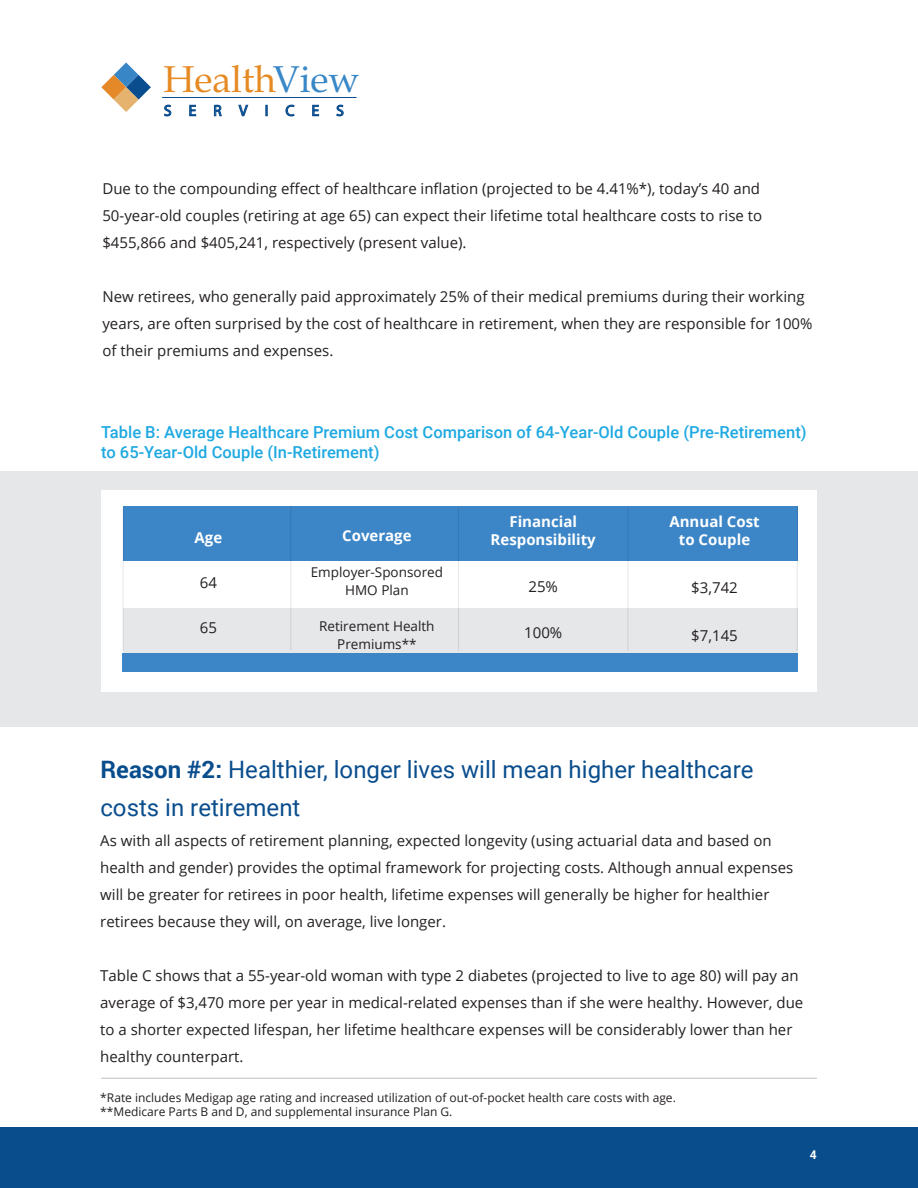
<style>
.page{position:relative;width:918px;height:1188px;background:#fff}
.page>*{position:absolute;margin:0;border:0;box-sizing:border-box;transform-origin:0 0}
.t1{font:37.35px "Book Antiqua";color:#e68a23}
.t2{font:24px/37.5px "Roboto";color:#094d8d}
.t3{font:500 16.5px/19.8px "Roboto";color:#1fa9e1}
.t4{font:200 15.6px "Avenir Next";letter-spacing:1.095em;color:#0a4d8e}
.t5{font:15px/27px "Open Sans";color:#231f20}
.t6{font:700 15px "Open Sans";color:#fff}
.t7{font:13.5px/18px "Open Sans";color:#231f20;text-align:center}
.t8{font:12px "Open Sans";color:#231f20}
.t9{font:700 12px "Roboto";color:#fff}
.s1{color:#3887c7}
.s2{font-weight:700}
</style>
<div class="page">
<svg style="left:101px;top:62px;width:50px;height:50px"></svg>
<hr style="left:162px;top:97px;width:194px;height:1px;background:#0a4d8e">
<svg style="left:164px;top:105px;width:7px;height:11px"></svg>
<svg style="left:189px;top:105px;width:7px;height:11px"></svg>
<svg style="left:214px;top:105px;width:8px;height:11px"></svg>
<svg style="left:239px;top:105px;width:9px;height:12px"></svg>
<svg style="left:286px;top:105px;width:8px;height:11px"></svg>
<svg style="left:312px;top:105px;width:7px;height:11px"></svg>
<svg style="left:336px;top:105px;width:8px;height:11px"></svg>
<div style="left:0;top:1127px;width:918px;height:61px;background:#094d8d"></div>
<div style="left:0;top:471px;width:918px;height:255px;background:#e6e7e9"></div>
<div style="left:101px;top:490px;width:716px;height:202px;background:#fff"></div>
<div style="left:123px;top:506px;width:675px;height:54px;background:#3c86c7"></div>
<div style="left:123px;top:608px;width:675px;height:48px;background:#e6e7e9"></div>
<hr style="left:123px;top:507px;width:1px;height:144px;background:#e6e7e9">
<hr style="left:458px;top:507px;width:1px;height:144px;background:#e6e7e9">
<hr style="left:290px;top:506px;width:1px;height:144px;background:#e6e7e9">
<hr style="left:797px;top:507px;width:1px;height:144px;background:#e6e7e9">
<hr style="left:628px;top:507px;width:1px;height:144px;background:#e6e7e9">
<div style="left:122px;top:654px;width:676px;height:18px;background:#3c86c7"></div>
<hr style="left:101px;top:1078px;width:716px;height:1px;background:#bcbdc0">
<h1 class="t1" style="left:163px;top:53px;width:198px">Health<span class="s1">View</span></h1>
<p class="t4" style="left:164px;top:101px;width:181px">SERVICES</p>
<p class="t5" style="left:102px;top:175px;width:661px">Due to the compounding effect of healthcare inflation (projected to be 4.41%*), today’s 40 and<br>50-year-old couples (retiring at age 65) can expect their lifetime total healthcare costs to rise to $455,866 and $405,241, respectively (present value).</p>
<p class="t5" style="left:102px;top:283px;width:712px">New retirees, who generally paid approximately 25% of their medical premiums during their working years, are often surprised by the cost of healthcare in retirement, when they are responsible for 100% of their premiums and expenses.</p>
<p class="t3" style="left:101px;top:422px;width:707px">Table B: Average Healthcare Premium Cost Comparison of 64-Year-Old Couple (Pre-Retirement) to 65-Year-Old Couple (In-Retirement)</p>
<p class="t6" style="left:195px;top:527px;width:29px">Age</p>
<p class="t5" style="left:200px;top:568px;width:19px">64</p>
<p class="t5" style="left:200px;top:613px;width:19px">65</p>
<p class="t6" style="left:342px;top:525px;width:71px">Coverage</p>
<p class="t7" style="left:311px;top:563px;width:134px">Employer-Sponsored<br>HMO Plan</p>
<p class="t7" style="left:319px;top:617px;width:117px">Retirement Health<br>Premiums**</p>
<p class="t6" style="left:509px;top:511px;width:69px">Financial</p>
<p class="t6" style="left:491px;top:529px;width:107px">Responsibility</p>
<p class="t5" style="left:528px;top:573px;width:31px">25%</p>
<p class="t5" style="left:524px;top:619px;width:40px">100%</p>
<p class="t6" style="left:669px;top:511px;width:92px">Annual Cost</p>
<p class="t6" style="left:679px;top:529px;width:73px">to Couple</p>
<p class="t5" style="left:691px;top:574px;width:48px">$3,742</p>
<p class="t5" style="left:691px;top:622px;width:48px">$7,145</p>
<p class="t2" style="left:100px;top:750px;width:655px"><span class="s2">Reason #2:</span> Healthier, longer lives will mean higher healthcare costs in retirement</p>
<p class="t5" style="left:100px;top:827px;width:694px">As with all aspects of retirement planning, expected longevity (using actuarial data and based on health and gender) provides the optimal framework for projecting costs. Although annual expenses will be greater for retirees in poor health, lifetime expenses will generally be higher for healthier retirees because they will, on average, live longer.</p>
<p class="t5" style="left:100px;top:962px;width:705px">Table C shows that a 55-year-old woman with type 2 diabetes (projected to live to age 80) will pay an average of $3,470 more per year in medical-related expenses than if she were healthy. However, due to a shorter expected lifespan, her lifetime healthcare expenses will be considerably lower than her healthy counterpart.</p>
<p class="t8" style="left:100px;top:1089px;width:577px">*Rate includes Medigap age rating and increased utilization of out-of-pocket health care costs with age.</p>
<p class="t8" style="left:100px;top:1104px;width:354px">**Medicare Parts B and D, and supplemental insurance Plan G.</p>
<p class="t9" style="left:810px;top:1146px;width:8px">4</p>
</div>
